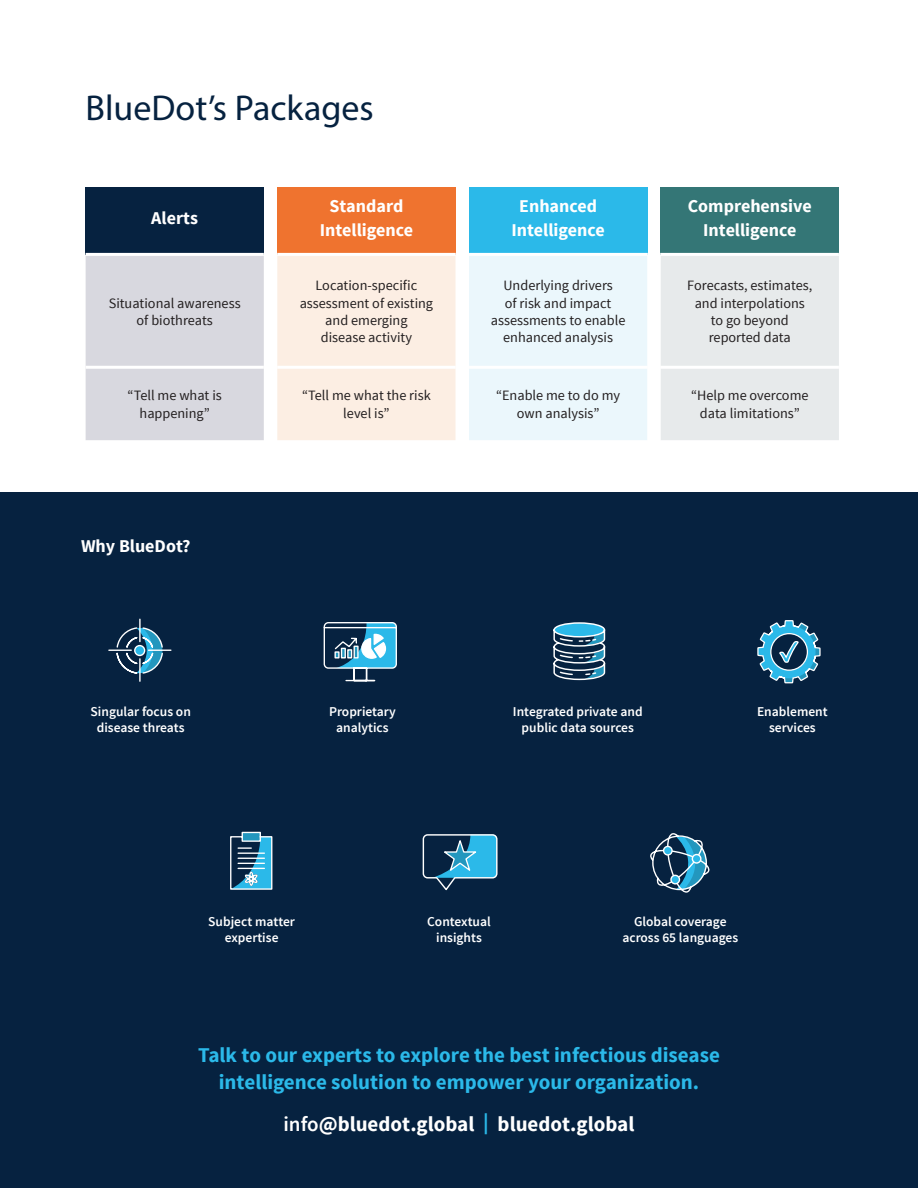
<style>
.page{position:relative;width:918px;height:1188px;background:#fff}
.page>*{position:absolute;margin:0;border:0;box-sizing:border-box;transform-origin:0 0}
.Headline{font:36px "Myriad Pro";color:#062240}
.Subhead-white{font:700 21px/27px "Source Sans Pro";color:#2bb9e9;text-align:center}
.Subhead-white-2{font:700 21px "Source Sans Pro";color:#fff}
.Subhead-white-3{font:700 18px/24px "Source Sans Pro";color:#fff;text-align:center}
.Body_copy{font:14.25px/17.2px "Source Sans Pro";color:#231f20;text-align:center}
.t1{font:600 13.5px/16.5px "Source Sans Pro";color:#fff;text-align:center}
.s1{font-weight:600}
.s2{color:#2bb9e9}
</style>
<div class="page">
<div style="left:0;top:492px;width:918px;height:696px;background:#062240"></div>
<svg style="left:422px;top:834px;width:76px;height:57px"></svg>
<svg style="left:553px;top:622px;width:53px;height:59px"></svg>
<svg style="left:757px;top:620px;width:64px;height:64px"></svg>
<svg style="left:108px;top:618px;width:64px;height:64px"></svg>
<svg style="left:651px;top:833px;width:59px;height:60px"></svg>
<svg style="left:230px;top:831px;width:43px;height:59px"></svg>
<svg style="left:323px;top:622px;width:74px;height:60px"></svg>
<div style="left:86px;top:187px;width:178px;height:67px;background:#062240"></div>
<div style="left:277px;top:187px;width:179px;height:67px;background:#ef732f"></div>
<div style="left:469px;top:187px;width:178px;height:67px;background:#2bb9e9"></div>
<div style="left:661px;top:187px;width:178px;height:67px;background:#347676"></div>
<div style="left:661px;top:256px;width:178px;height:184px;background:#e7eaeb"></div>
<hr style="left:661px;top:366px;width:178px;height:3px;background:#fff">
<svg style="left:86px;top:253px;width:561px;height:187px;background:#ebebeb"></svg>
<hr style="left:469px;top:253px;width:178px;height:3px;background:#fff">
<hr style="left:661px;top:253px;width:178px;height:3px;background:#fff">
<p class="Headline" style="left:86px;top:86px;width:290px">BlueDot’s Packages</p>
<p class="Subhead-white-3" style="left:151px;top:207px;width:48px">Alerts</p>
<p class="Body_copy" style="left:109px;top:294px;width:133px">Situational awareness of biothreats</p>
<p class="Subhead-white-3" style="left:320px;top:195px;width:95px">Standard<br>Intelligence</p>
<p class="Subhead-white-3" style="left:512px;top:195px;width:95px">Enhanced<br>Intelligence</p>
<p class="Subhead-white-3" style="left:688px;top:195px;width:125px">Comprehensive<br>Intelligence</p>
<p class="Body_copy" style="left:300px;top:277px;width:135px">Location-specific assessment of existing and emerging<br>disease activity</p>
<p class="Body_copy" style="left:491px;top:277px;width:136px">Underlying drivers<br>of risk and impact assessments to enable enhanced analysis</p>
<p class="Body_copy" style="left:687px;top:277px;width:127px">Forecasts, estimates, and interpolations to go beyond reported data</p>
<p class="Body_copy" style="left:128px;top:387px;width:96px">“Tell me what is happening”</p>
<p class="Body_copy" style="left:302px;top:387px;width:130px">“Tell me what the risk level is”</p>
<p class="Body_copy" style="left:496px;top:387px;width:126px">“Enable me to do my own analysis”</p>
<p class="Body_copy" style="left:691px;top:387px;width:119px">“Help me overcome data limitations”</p>
<p class="Subhead-white-3" style="left:81px;top:535px;width:111px">Why BlueDot?</p>
<p class="t1" style="left:91px;top:703px;width:102px">Singular focus on disease threats</p>
<p class="t1" style="left:329px;top:703px;width:68px">Proprietary analytics</p>
<p class="t1" style="left:513px;top:703px;width:131px">Integrated private and public data sources</p>
<p class="t1" style="left:757px;top:703px;width:72px">Enablement services</p>
<p class="t1" style="left:208px;top:914px;width:88px">Subject matter expertise</p>
<p class="t1" style="left:427px;top:914px;width:65px">Contextual insights</p>
<p class="t1" style="left:622px;top:914px;width:117px">Global coverage across 65 languages</p>
<p class="Subhead-white" style="left:198px;top:1043px;width:523px">Talk to our experts to explore the best infectious disease intelligence solution to empower your organization.</p>
<p class="Subhead-white-2" style="left:283px;top:1110px;width:353px"><span class="s1">info</span>@bluedot.global <span class="s2">|</span> bluedot.global</p>
</div>
